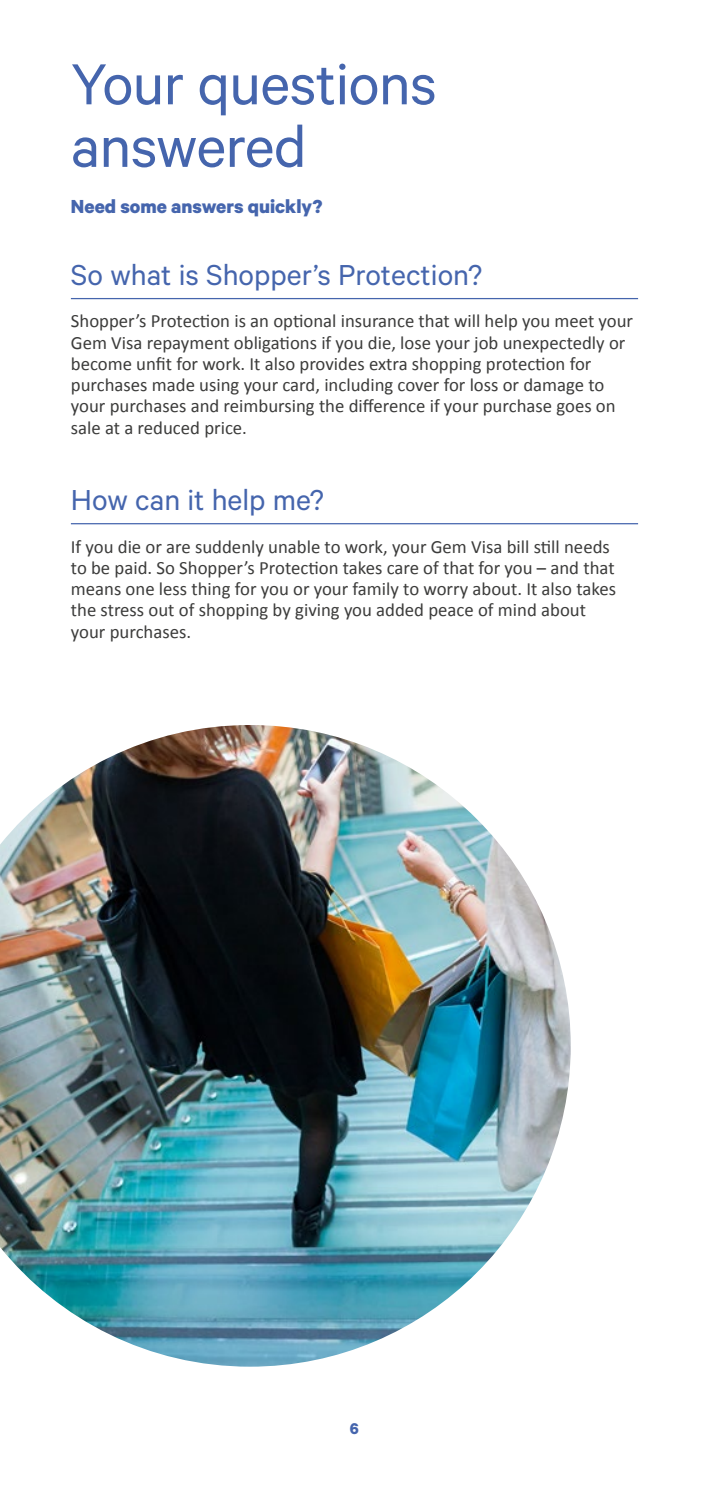
<style>
.page{position:relative;width:709px;height:1489px;background:#fff}
.page>*{position:absolute;margin:0;border:0;box-sizing:border-box;transform-origin:0 0}
.t1{font:65px/62.5px "Calibre";letter-spacing:-.01em;color:#4565ad}
.t2{font:32.5px "Calibre";color:#4565ad}
.t3{font:700 21.25px "Calibre";color:#4565ad}
.t4{font:18.75px/21.2px "Calibri";color:#3c3c3b}
.t5{font:700 17.5px "Calibre";color:#4565ad}
</style>
<div class="page">
<img style="left:0;top:725px;width:570px;height:641px">
<hr style="left:71px;top:298px;width:567px;height:1px;background:#4565ad">
<hr style="left:71px;top:523px;width:567px;height:1px;background:#4565ad">
<h1 class="t1" style="left:71px;top:50px;width:367px">Your questions answered</h1>
<p class="t3" style="left:71px;top:193px;width:253px">Need some answers quickly?</p>
<h2 class="t2" style="left:71px;top:256px;width:413px">So what is Shopper’s Protection?</h2>
<p class="t4" style="left:71px;top:311px;width:563px">Shopper’s Protection is an optional insurance that will help you meet your Gem Visa repayment obligations if you die, lose your job unexpectedly or become unfit for work. It also provides extra shopping protection for purchases made using your card, including cover for loss or damage to your purchases and reimbursing the difference if your purchase goes on sale at a reduced price.</p>
<h2 class="t2" style="left:71px;top:481px;width:254px">How can it help me?</h2>
<p class="t4" style="left:71px;top:536px;width:546px">If you die or are suddenly unable to work, your Gem Visa bill still needs to be paid. So Shopper’s Protection takes care of that for you – and that means one less thing for you or your family to worry about. It also takes the stress out of shopping by giving you added peace of mind about your purchases.</p>
<p class="t5" style="left:350px;top:1417px;width:11px">6</p>
</div>
